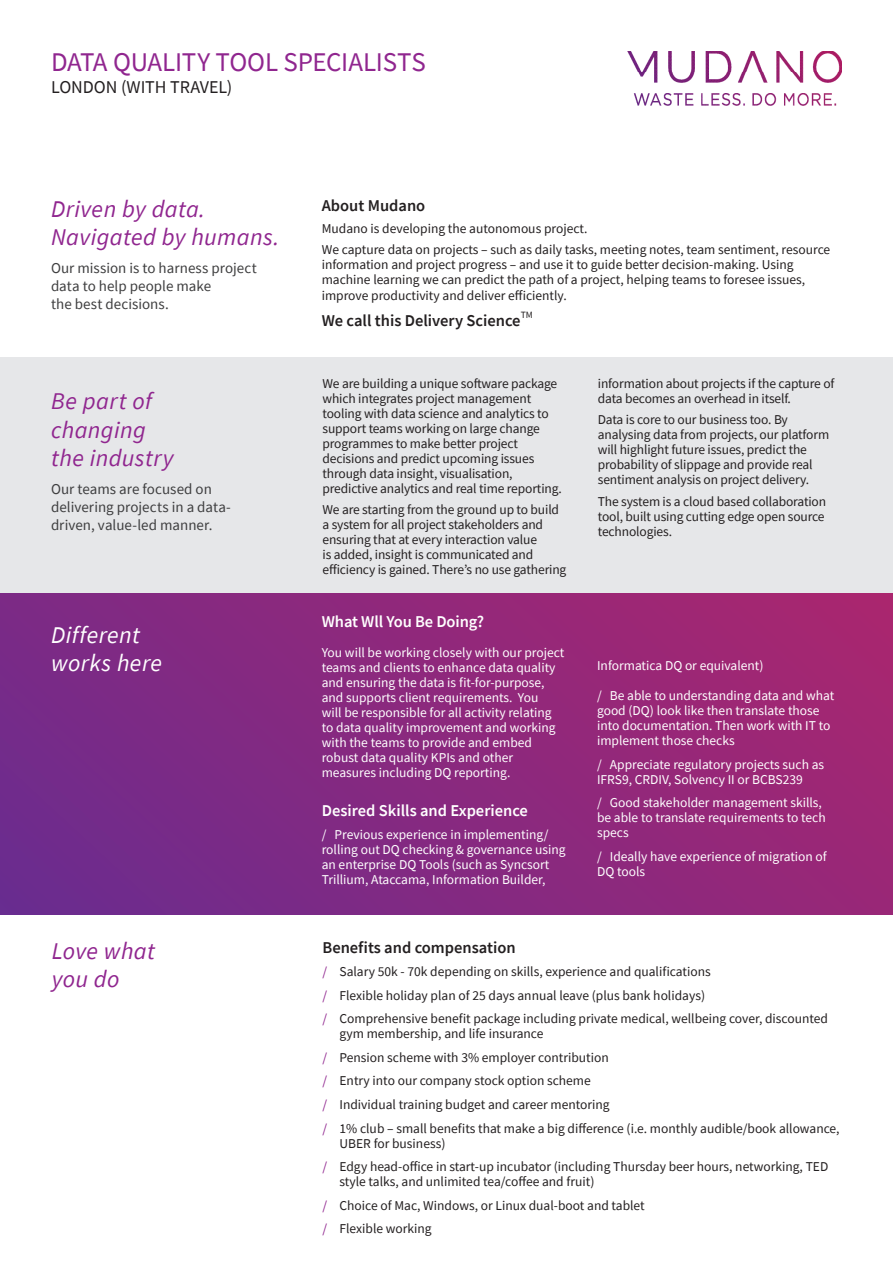
<style>
.page{position:relative;width:893px;height:1263px;background:#fff}
.page>*{position:absolute;margin:0;border:0;box-sizing:border-box;transform-origin:0 0}
.t1{font:27px "Source Sans Pro";letter-spacing:-.01em;color:#90268f}
.Main_Header_Purple_1{font:italic 24px "Source Sans Pro";letter-spacing:.015em;color:#90268f}
.Main_Header_White_1{font:italic 24px "Source Sans Pro";letter-spacing:.02em;color:#fff}
.t2{font:18px "Source Sans Pro";letter-spacing:-.005em;color:#231f20}
.Main_Body_Sub_Header{font:600 16.5px "Source Sans Pro";color:#231f20}
.Main_Body_Copy_1_whi{font:600 16.5px "Source Sans Pro";color:#fff}
.Main_Intro_Copy_1{font:15px/18px "Source Sans Pro";color:#3e3e3f}
.Main_Body_Copy_1{font:13.5px/15px "Source Sans Pro";letter-spacing:-.01em;color:#231f20}
.Main_Body_Sub_Header-2{font:13.5px/15px "Source Sans Pro";color:#fff}
.Main_Body_Copy_1_whi-2{font:13.5px/15px "Source Sans Pro";color:#fff}
.Main_Body_Sub_Header-3{font:9.6px "Source Sans Pro";color:#231f20}
.s1{color:#90268f}
</style>
<div class="page">
<div style="left:0;top:357px;width:893px;height:238px;background:#e6e7e9"></div>
<div style="left:0;top:593px;width:893px;height:321px;background:linear-gradient(to right,#732b8a,#a22772)"></div>
<img style="left:627px;top:51px;width:215px;height:54px">
<p class="t1" style="left:51px;top:45px;width:376px">DATA QUALITY TOOL SPECIALISTS</p>
<p class="t2" style="left:51px;top:75px;width:183px">LONDON (WITH TRAVEL)</p>
<p class="Main_Header_Purple_1" style="left:51px;top:194px;width:156px">Driven by data.</p>
<p class="Main_Header_Purple_1" style="left:51px;top:222px;width:230px">Navigated by humans.</p>
<p class="Main_Intro_Copy_1" style="left:51px;top:259px;width:207px">Our mission is to harness project data to help people make<br>the best decisions.</p>
<p class="Main_Header_Purple_1" style="left:51px;top:386px;width:102px">Be part of</p>
<p class="Main_Header_Purple_1" style="left:51px;top:414px;width:96px">changing</p>
<p class="Main_Header_Purple_1" style="left:51px;top:443px;width:124px">the industry</p>
<p class="Main_Intro_Copy_1" style="left:51px;top:480px;width:181px">Our teams are focused on delivering projects in a data&shy;driven, value-led manner.</p>
<p class="Main_Header_White_1" style="left:51px;top:619px;width:90px">Different</p>
<p class="Main_Header_White_1" style="left:51px;top:647px;width:113px">works here</p>
<p class="Main_Header_Purple_1" style="left:52px;top:935px;width:105px">Love what</p>
<p class="Main_Header_Purple_1" style="left:52px;top:963px;width:69px">you do</p>
<p class="Main_Body_Sub_Header" style="left:322px;top:195px;width:105px">About Mudano</p>
<p class="Main_Body_Copy_1" style="left:322px;top:220px;width:267px">Mudano is developing the autonomous project.</p>
<p class="Main_Body_Copy_1" style="left:322px;top:242px;width:510px;line-height:15.5px">We capture data on projects – such as daily tasks, meeting notes, team sentiment, resource information and project progress – and use it to guide better decision-making. Using machine learning we can predict the path of a project, helping teams to foresee issues, improve productivity and deliver efficiently.</p>
<p class="Main_Body_Sub_Header" style="left:322px;top:310px;width:200px">We call this Delivery Science</p>
<p class="Main_Body_Sub_Header-3" style="left:521px;top:309px;width:14px">TM</p>
<p class="Main_Body_Copy_1" style="left:322px;top:376px;width:241px">We are building a unique software package which integrates project management tooling with data science and analytics to support teams working on large change programmes to make better project decisions and predict upcoming issues through data insight, visualisation, predictive analytics and real time reporting.</p>
<p class="Main_Body_Copy_1" style="left:322px;top:502px;width:245px">We are starting from the ground up to build a system for all project stakeholders and ensuring that at every interaction value<br>is added, insight is communicated and efficiency is gained. There’s no use gathering</p>
<p class="Main_Body_Copy_1_whi" style="left:322px;top:611px;width:164px">What Wll You Be Doing?</p>
<p class="Main_Body_Copy_1_whi-2" style="left:322px;top:645px;width:244px">You will be working closely with our project teams and clients to enhance data quality and ensuring the data is fit-for-purpose, and supports client requirements. You<br>will be responsible for all activity relating to data quality improvement and working with the teams to provide and embed robust data quality KPIs and other measures including DQ reporting.</p>
<p class="Main_Body_Copy_1_whi" style="left:322px;top:799px;width:208px">Desired Skills and Experience</p>
<p class="Main_Body_Sub_Header-2" style="left:322px;top:827px;width:245px">/ Previous experience in implementing/ rolling out DQ checking &amp; governance using an enterprise DQ Tools (such as Syncsort Trillium, Ataccama, Information Builder,</p>
<p class="Main_Body_Copy_1" style="left:598px;top:376px;width:238px">information about projects if the capture of data becomes an overhead in itself.</p>
<p class="Main_Body_Copy_1" style="left:598px;top:412px;width:233px">Data is core to our business too. By analysing data from projects, our platform will highlight future issues, predict the probability of slippage and provide real sentiment analysis on project delivery.</p>
<p class="Main_Body_Copy_1" style="left:598px;top:493px;width:230px;text-align:justify">The system is a cloud based collaboration tool, built using cutting edge open source technologies.</p>
<p class="Main_Body_Sub_Header-2" style="left:597px;top:658px;width:168px">Informatica DQ or equivalent)</p>
<p class="Main_Body_Sub_Header-2" style="left:597px;top:688px;width:239px">/ Be able to understanding data and what good (DQ) look like then translate those into documentation. Then work with IT to implement those checks</p>
<p class="Main_Body_Sub_Header-2" style="left:597px;top:756px;width:229px">/ Appreciate regulatory projects such as<br>IFRS9, CRDIV, Solvency II or BCBS239</p>
<p class="Main_Body_Sub_Header-2" style="left:597px;top:795px;width:230px">/ Good stakeholder management skills, be able to translate requirements to tech specs</p>
<p class="Main_Body_Sub_Header-2" style="left:597px;top:848px;width:231px">/ Ideally have experience of migration of<br>DQ tools</p>
<p class="Main_Body_Sub_Header" style="left:322px;top:937px;width:195px">Benefits and compensation</p>
<p class="Main_Body_Copy_1" style="left:322px;top:964px;width:390px"><span class="s1">/</span> Salary 50k - 70k depending on skills, experience and qualifications</p>
<p class="Main_Body_Copy_1" style="left:322px;top:988px;width:384px"><span class="s1">/</span> Flexible holiday plan of 25 days annual leave (plus bank holidays)</p>
<p class="Main_Body_Copy_1" style="left:339px;top:1011px;width:490px;text-indent:-17px"><span class="s1">/</span> Comprehensive benefit package including private medical, wellbeing cover, discounted gym membership, and life insurance</p>
<p class="Main_Body_Copy_1" style="left:322px;top:1050px;width:288px"><span class="s1">/</span> Pension scheme with 3% employer contribution</p>
<p class="Main_Body_Copy_1" style="left:322px;top:1073px;width:270px"><span class="s1">/</span> Entry into our company stock option scheme</p>
<p class="Main_Body_Copy_1" style="left:322px;top:1097px;width:289px"><span class="s1">/</span> Individual training budget and career mentoring</p>
<p class="Main_Body_Copy_1" style="left:339px;top:1120px;width:502px;text-indent:-17px"><span class="s1">/</span> 1% club – small benefits that make a big difference (i.e. monthly audible/book allowance,<br>UBER for business)</p>
<p class="Main_Body_Copy_1" style="left:339px;top:1159px;width:490px;text-indent:-17px"><span class="s1">/</span> Edgy head-office in start-up incubator (including Thursday beer hours, networking, TED style talks, and unlimited tea/coffee and fruit)</p>
<p class="Main_Body_Copy_1" style="left:322px;top:1197px;width:324px"><span class="s1">/</span> Choice of Mac, Windows, or Linux dual-boot and tablet</p>
<p class="Main_Body_Copy_1" style="left:322px;top:1221px;width:111px"><span class="s1">/</span> Flexible working</p>
</div>
